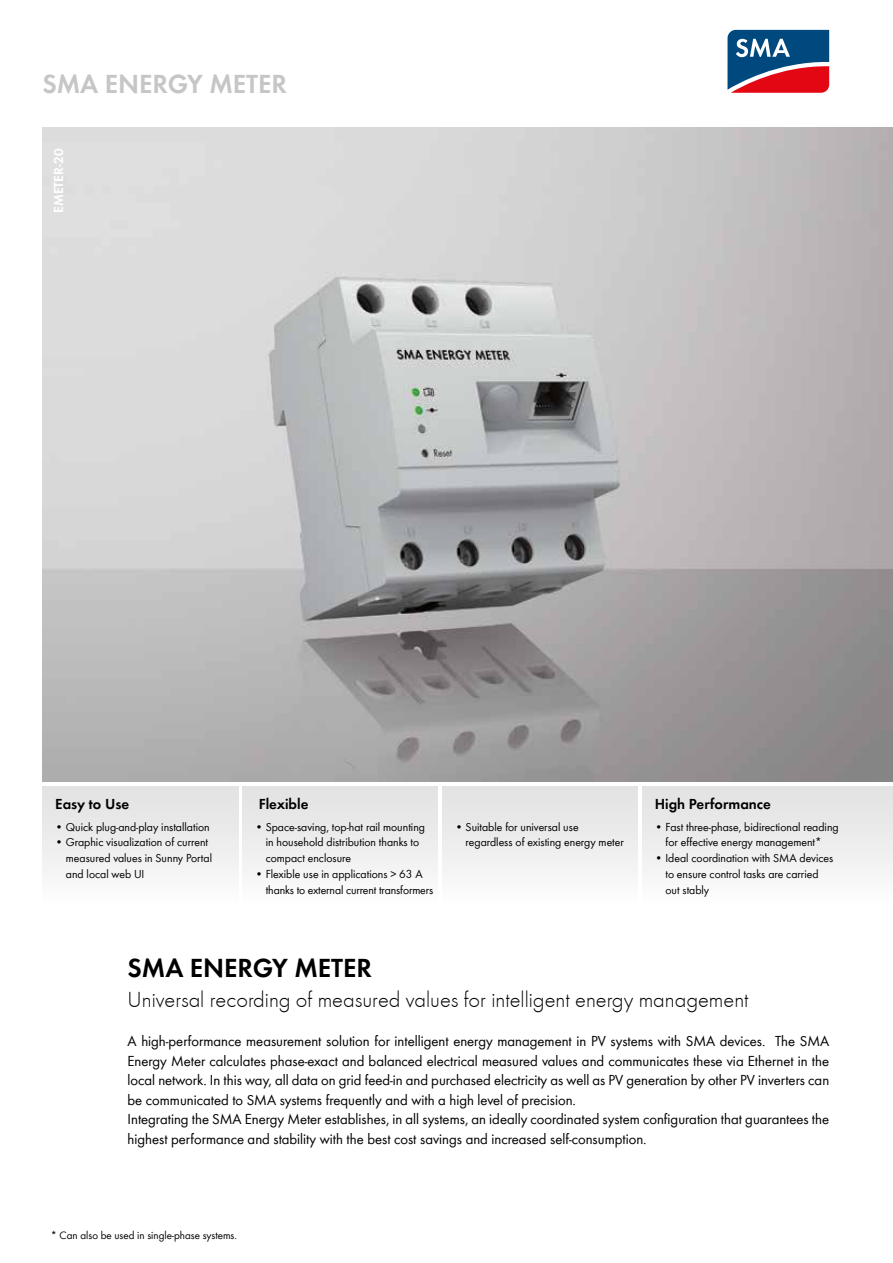
<style>
.page{position:relative;width:893px;height:1263px;background:#fff}
.page>*{position:absolute;margin:0;border:0;box-sizing:border-box;transform-origin:0 0}
.t1{font:600 27px "SMA Futura Global";color:#000}
.t2{font:600 27px "SMA Futura Global";color:#c6c6c6}
.t3{font:300 22.5px "SMA Futura Global";color:#000}
.t4{font:15px/19.5px "SMA Futura Global";color:#000}
.t5{font:600 15px "SMA Futura Global";color:#000}
.t6{font:600 13.5px "SMA Futura Global";color:#fff}
.t7{font:12px/15.8px "SMA Futura Global";color:#000}
.t8{font:11.25px "SMA Futura Global";color:#000}
</style>
<div class="page">
<svg style="left:727px;top:29px;width:103px;height:64px;background:#675677"></svg>
<img style="left:43px;top:128px;width:850px;height:654px">
<div style="left:43px;top:787px;width:195px;height:119px;background:linear-gradient(to bottom,#e1e1e1,#fdfdfd)"></div>
<div style="left:242px;top:787px;width:196px;height:119px;background:linear-gradient(to bottom,#e1e1e1,#fdfdfd)"></div>
<div style="left:442px;top:787px;width:196px;height:119px;background:linear-gradient(to bottom,#e1e1e1,#fdfdfd)"></div>
<div style="left:642px;top:787px;width:251px;height:119px;background:linear-gradient(to bottom,#e1e1e1,#fdfdfd)"></div>
<h1 class="t2" style="left:43px;top:68px;width:246px">SMA ENERGY METER</h1>
<p class="t6" style="left:51px;top:213px;width:65px;rotate:-90deg">EMETER-20</p>
<p class="t5" style="left:55px;top:795px;width:75px">Easy to Use</p>
<p class="t7" style="left:55px;top:819px;width:156px">• Quick plug-and-play installation</p>
<p class="t7" style="left:66px;top:834px;width:148px;text-indent:-11px">• Graphic visualization of current measured values in Sunny Portal and local web UI</p>
<p class="t5" style="left:259px;top:795px;width:51px">Flexible</p>
<p class="t7" style="left:266px;top:819px;width:161px;text-indent:-11px">• Space-saving, top-hat rail mounting in household distribution thanks to compact enclosure</p>
<p class="t7" style="left:266px;top:866px;width:169px;text-indent:-11px">• Flexible use in applications &gt; 63 A thanks to external current transformers</p>
<p class="t7" style="left:466px;top:819px;width:160px;text-indent:-11px">• Suitable for universal use regardless of existing energy meter</p>
<p class="t5" style="left:655px;top:795px;width:118px">High Performance</p>
<p class="t7" style="left:655px;top:819px;width:185px;text-align:center">• Fast three-phase, bidirectional reading for effective energy management*</p>
<p class="t7" style="left:665px;top:850px;width:169px;text-indent:-11px">• Ideal coordination with SMA devices to ensure control tasks are carried out stably</p>
<h1 class="t1" style="left:128px;top:952px;width:246px">SMA ENERGY METER</h1>
<h2 class="t3" style="left:128px;top:986px;width:623px">Universal recording of measured values for intelligent energy management</h2>
<p class="t4" style="left:128px;top:1031px;width:703px">A high-performance measurement solution for intelligent energy management in PV systems with SMA devices. The SMA Energy Meter calculates phase-exact and balanced electrical measured values and communicates these via Ethernet in the local network. In this way, all data on grid feed-in and purchased electricity as well as PV generation by other PV inverters can be communicated to SMA systems frequently and with a high level of precision.<br>Integrating the SMA Energy Meter establishes, in all systems, an ideally coordinated system configuration that guarantees the highest performance and stability with the best cost savings and increased self-consumption.</p>
<p class="t8" style="left:51px;top:1228px;width:188px">* Can also be used in single-phase systems.</p>
</div>
